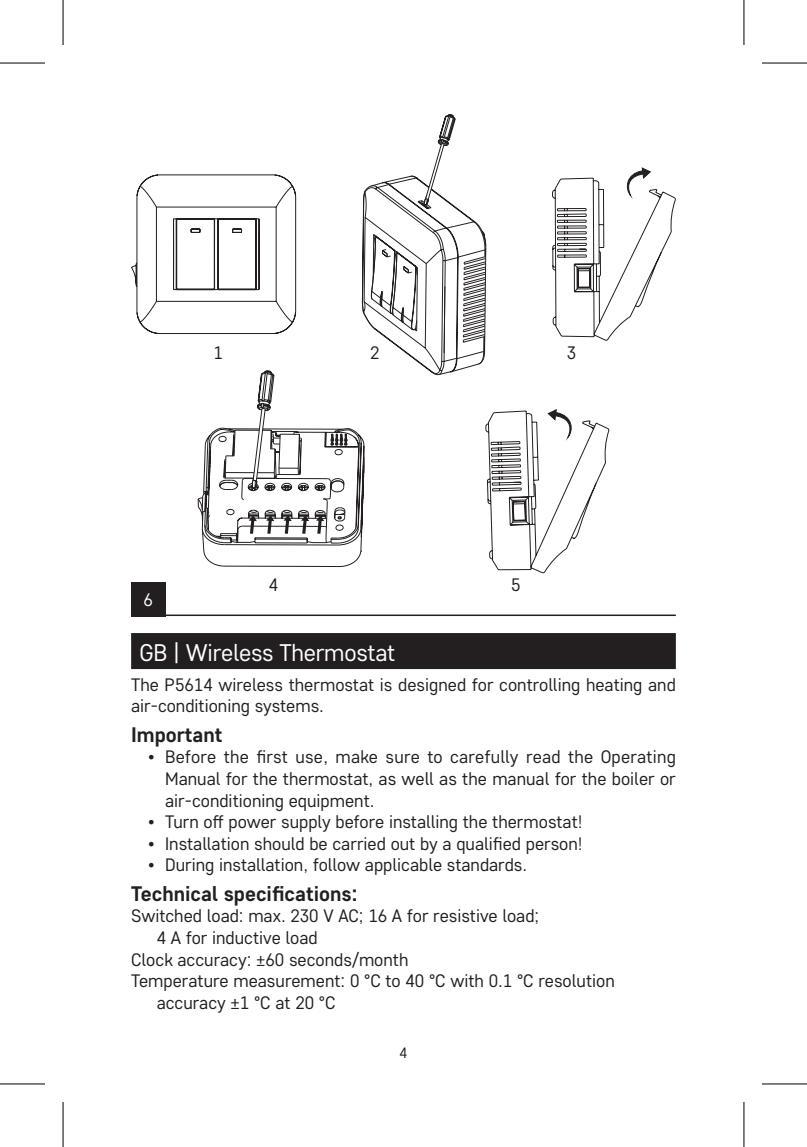
<style>
.page{position:relative;width:807px;height:1147px;background:#fff}
.page>*{position:absolute;margin:0;border:0;box-sizing:border-box;transform-origin:0 0}
.t1{font:24px "Core Sans D35";letter-spacing:-.01em;color:#fff}
.t2{font:700 21px "Core Sans D55";color:#231f20}
.t3{font:18px/21.6px "Core Sans D35";color:#231f20}
.t4{font:18px "Core Sans D35";color:#fff}
.t5{font:15px "Core Sans D35";color:#231f20}
</style>
<div class="page">
<hr style="left:131px;top:614px;width:544px;height:2px;background:#231f20">
<div style="left:131px;top:582px;width:34px;height:34px;background:#231f20"></div>
<svg style="left:131px;top:114px;width:545px;height:460px"></svg>
<div style="left:131px;top:633px;width:544px;height:36px;background:#231f20"></div>
<svg style="left:744px;top:0;width:1px;height:45px"></svg>
<svg style="left:744px;top:1102px;width:1px;height:44px"></svg>
<hr style="left:0;top:62px;width:45px;height:2px;background:#000">
<hr style="left:761px;top:62px;width:45px;height:2px;background:#000">
<hr style="left:0;top:1083px;width:45px;height:1px;background:#000">
<hr style="left:761px;top:1083px;width:45px;height:1px;background:#000">
<hr style="left:62px;top:0;width:2px;height:45px;background:#000">
<hr style="left:62px;top:1101px;width:2px;height:45px;background:#000">
<hr style="left:743px;top:0;width:1px;height:45px;background:#000">
<hr style="left:743px;top:1101px;width:1px;height:45px;background:#000">
<p class="t3" style="left:213px;top:342px;width:11px">1</p>
<p class="t3" style="left:370px;top:342px;width:11px">2</p>
<p class="t3" style="left:566px;top:342px;width:11px">3</p>
<p class="t4" style="left:143px;top:587px;width:11px">6</p>
<p class="t3" style="left:269px;top:573px;width:11px">4</p>
<p class="t3" style="left:511px;top:573px;width:11px">5</p>
<h1 class="t1" style="left:140px;top:636px;width:257px">GB | Wireless Thermostat</h1>
<p class="t3" style="left:131px;top:673px;width:546px">The P5614 wireless thermostat is designed for controlling heating and air-conditioning systems.</p>
<p class="t2" style="left:131px;top:720px;width:93px">Important</p>
<p class="t3" style="left:165px;top:745px;width:512px;text-align:justify;text-indent:-17px">• Before the first use, make sure to carefully read the Operating Manual for the thermostat, as well as the manual for the boiler or air-conditioning equipment.</p>
<p class="t3" style="left:148px;top:810px;width:436px">• Turn off power supply before installing the thermostat!</p>
<p class="t3" style="left:148px;top:832px;width:436px">• Installation should be carried out by a qualified person!</p>
<p class="t3" style="left:148px;top:853px;width:380px">• During installation, follow applicable standards.</p>
<p class="t2" style="left:131px;top:879px;width:228px">Technical specifications:</p>
<p class="t3" style="left:131px;top:904px;width:409px">Switched load: max. 230 V AC; 16 A for resistive load;</p>
<p class="t3" style="left:157px;top:926px;width:162px">4 A for inductive load</p>
<p class="t3" style="left:131px;top:948px;width:279px">Clock accuracy: ±60 seconds/month</p>
<p class="t3" style="left:131px;top:969px;width:485px">Temperature measurement: 0 °C to 40 °C with 0.1 °C resolution</p>
<p class="t3" style="left:157px;top:991px;width:180px">accuracy ±1 °C at 20 °C</p>
<p class="t5" style="left:399px;top:1043px;width:9px">4</p>
</div>
